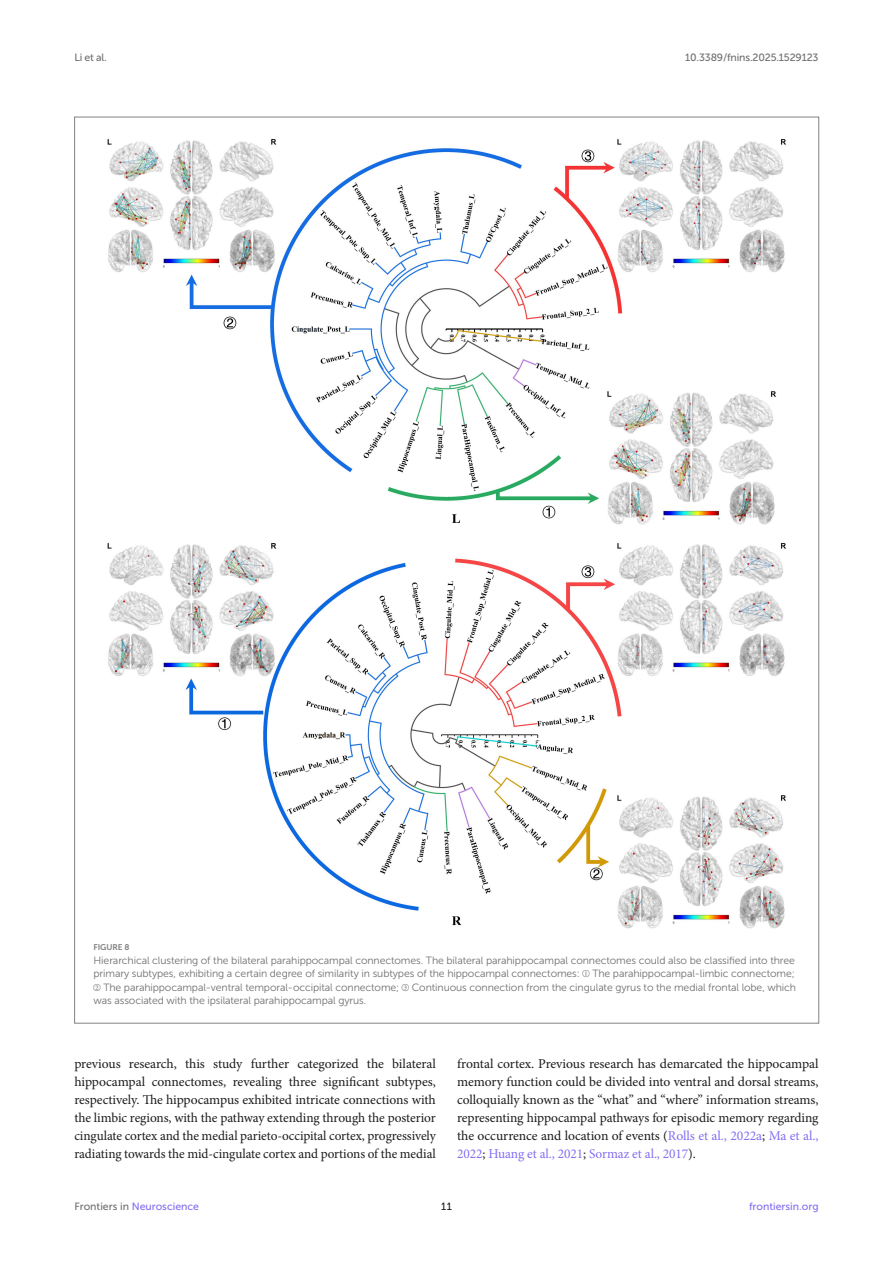
<style>
.page{position:relative;width:893px;height:1263px;background:#fff}
.page>*{position:absolute;margin:0;border:0;box-sizing:border-box;transform-origin:0 0}
.TEXT{font:13.5px/18px "Minion Pro";letter-spacing:-.005em;color:#1b1c1b;text-align:justify}
.FIG_LEG{font:10.5px/13.5px "Museo Sans 300";letter-spacing:-.01em;color:#706f70}
.t1{font:10.5px "Museo Sans 500";color:#856df0}
.t2{font:10.5px "Museo Sans 500";letter-spacing:-.015em;color:#706f70}
.t3{font:10.5px "Museo Sans 500";color:#1b1c1b}
.FIG_HD{font:8.25px "Museo Sans 700";letter-spacing:-.01em;color:#7e7f7f}
.s1{font-family:"STIX General"}
.s2{color:#856df0}
.s3{color:#706f70}
</style>
<div class="page">
<img style="left:107px;top:139px;width:679px;height:790px">
<p class="t2" style="left:74px;top:51px;width:34px">Li et al.</p>
<p class="t2" style="left:685px;top:51px;width:135px">10.3389/fnins.2025.1529123</p>
<p class="FIG_HD" style="left:94px;top:943px;width:37px">FIGURE 8</p>
<p class="FIG_LEG" style="left:94px;top:953px;width:704px">Hierarchical clustering of the bilateral parahippocampal connectomes. The bilateral parahippocampal connectomes could also be classified into three primary subtypes, exhibiting a certain degree of similarity in subtypes of the hippocampal connectomes: <span class="s1">①</span> The parahippocampal-limbic connectome; <span class="s1">②</span> The parahippocampal-ventral temporal-occipital connectome; <span class="s1">③</span> Continuous connection from the cingulate gyrus to the medial frontal lobe, which was associated with the ipsilateral parahippocampal gyrus.</p>
<p class="TEXT" style="left:74px;top:1055px;width:363px">previous research, this study further categorized the bilateral hippocampal connectomes, revealing three significant subtypes, respectively. The hippocampus exhibited intricate connections with the limbic regions, with the pathway extending through the posterior cingulate cortex and the medial parieto-occipital cortex, progressively radiating towards the mid-cingulate cortex and portions of the medial</p>
<p class="TEXT" style="left:457px;top:1055px;width:363px">frontal cortex. Previous research has demarcated the hippocampal memory function could be divided into ventral and dorsal streams, colloquially known as the “what” and “where” information streams, representing hippocampal pathways for episodic memory regarding the occurrence and location of events (<span class="s2">Rolls et al., 2022a</span>; <span class="s2">Ma et al., 2022</span>; <span class="s2">Huang et al., 2021</span>; <span class="s2">Sormaz et al., 2017</span>).</p>
<p class="t1" style="left:74px;top:1200px;width:126px"><span class="s3">Frontiers in</span> Neuroscience</p>
<p class="t3" style="left:441px;top:1200px;width:12px">11</p>
<p class="t1" style="left:749px;top:1200px;width:71px">frontiersin.org</p>
</div>
